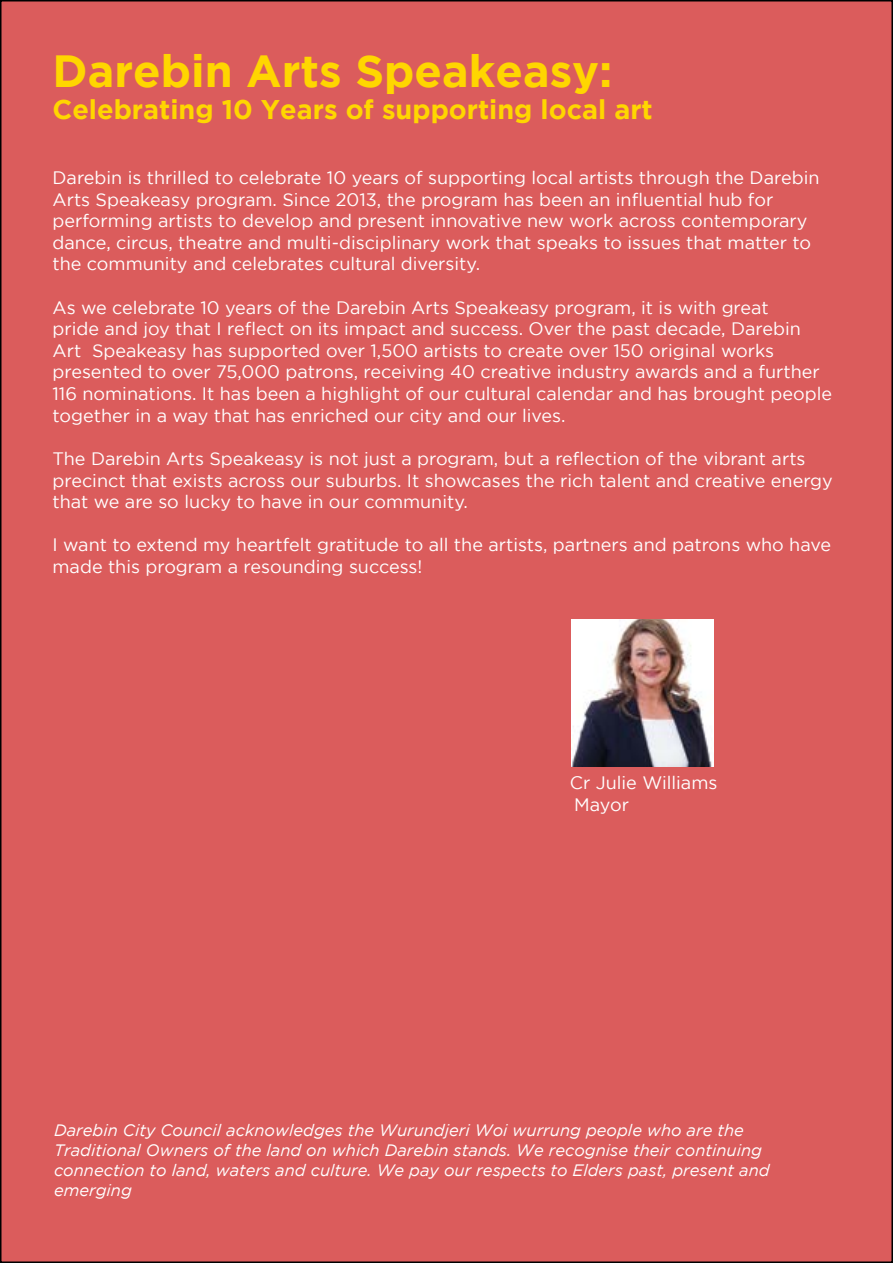
<style>
.page{position:relative;width:893px;height:1263px;background:#fff}
.page>*{position:absolute;margin:0;border:0;box-sizing:border-box;transform-origin:0 0}
.t1{font:700 45px "Gotham";color:#ffd600}
.t2{font:700 27px "Gotham";color:#ffd600}
.t3{font:18px/21.6px "Gotham";color:#fff}
.t4{font:italic 16.5px/19.8px "Gotham";color:#fff}
</style>
<div class="page">
<div style="left:1px;top:1px;width:891px;height:1261px;background:#db5c5c"></div>
<img style="left:571px;top:620px;width:142px;height:147px">
<h1 class="t1" style="left:52px;top:45px;width:562px">Darebin Arts Speakeasy:</h1>
<h2 class="t2" style="left:52px;top:94px;width:602px">Celebrating 10 Years of supporting local art</h2>
<p class="t3" style="left:52px;top:167px;width:768px">Darebin is thrilled to celebrate 10 years of supporting local artists through the Darebin Arts Speakeasy program. Since 2013, the program has been an influential hub for performing artists to develop and present innovative new work across contemporary dance, circus, theatre and multi-disciplinary work that speaks to issues that matter to the community and celebrates cultural diversity.</p>
<p class="t3" style="left:52px;top:296px;width:781px">As we celebrate 10 years of the Darebin Arts Speakeasy program, it is with great<br>pride and joy that I reflect on its impact and success. Over the past decade, Darebin Art Speakeasy has supported over 1,500 artists to create over 150 original works presented to over 75,000 patrons, receiving 40 creative industry awards and a further 116 nominations. It has been a highlight of our cultural calendar and has brought people together in a way that has enriched our city and our lives.</p>
<p class="t3" style="left:52px;top:447px;width:782px">The Darebin Arts Speakeasy is not just a program, but a reflection of the vibrant arts precinct that exists across our suburbs. It showcases the rich talent and creative energy that we are so lucky to have in our community.</p>
<p class="t3" style="left:52px;top:534px;width:780px">I want to extend my heartfelt gratitude to all the artists, partners and patrons who have made this program a resounding success!</p>
<p class="t3" style="left:570px;top:771px;width:149px">Cr Julie Williams<br>Mayor</p>
<p class="t4" style="left:54px;top:1120px;width:717px">Darebin City Council acknowledges the Wurundjeri Woi wurrung people who are the Traditional Owners of the land on which Darebin stands. We recognise their continuing connection to land, waters and culture. We pay our respects to Elders past, present and emerging</p>
</div>
